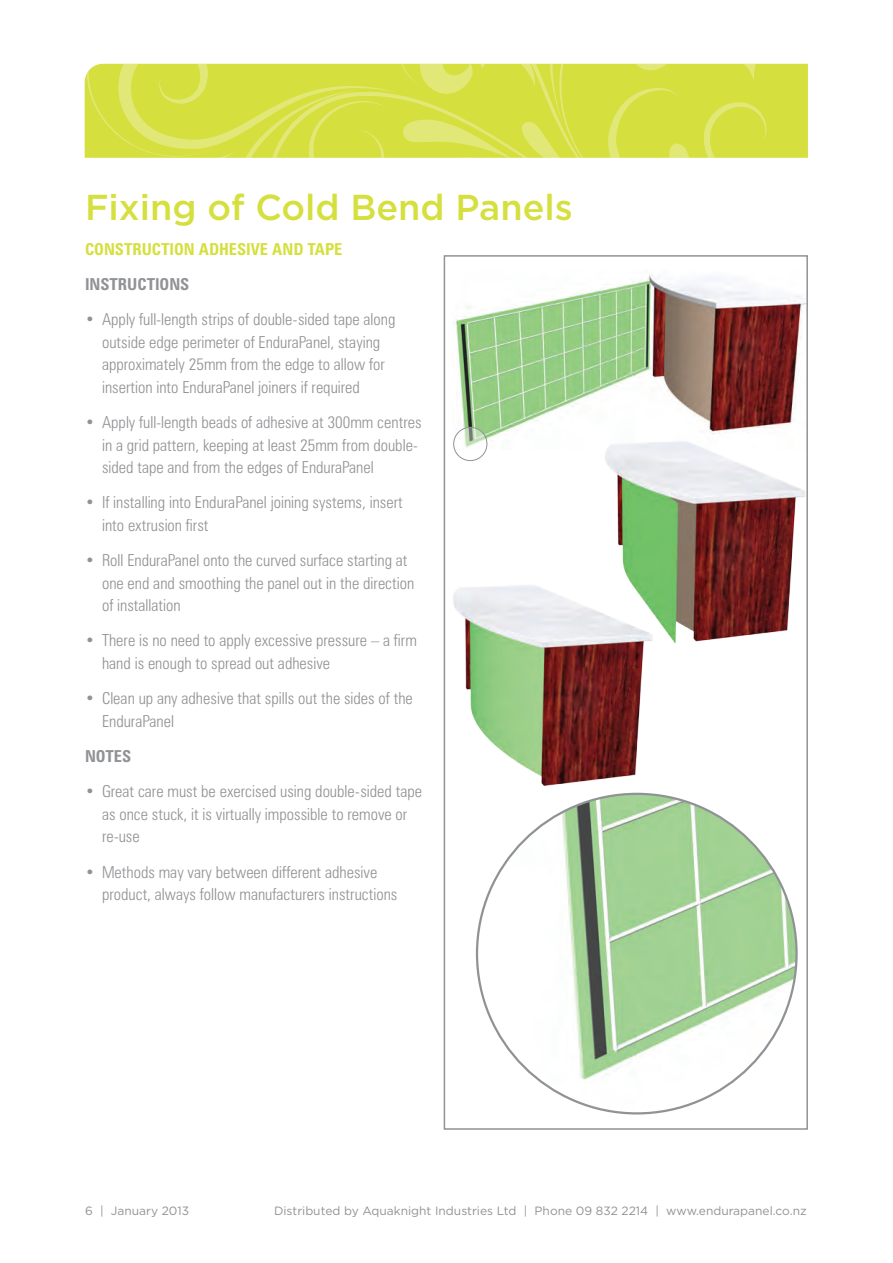
<style>
.page{position:relative;width:893px;height:1263px;background:#fff}
.page>*{position:absolute;margin:0;border:0;box-sizing:border-box;transform-origin:0 0}
.t1{font:500 36px "Gotham";color:#d5df3e}
.t2{font:300 condensed 16.5px/22.5px "Zurich BT";color:#919295}
.t3{font:700 condensed 16.5px "Zurich BT";color:#d5df3e}
.t4{font:700 condensed 16.5px "Zurich BT";color:#919295}
.t5{font:12px "Gotham";color:#919295}
</style>
<div class="page">
<svg style="left:793px;top:64px;width:15px;height:94px"></svg>
<svg style="left:85px;top:64px;width:708px;height:94px;background:#d6e047"></svg>
<img style="left:453px;top:275px;width:352px;height:174px">
<img style="left:601px;top:436px;width:204px;height:208px">
<img style="left:453px;top:578px;width:208px;height:208px">
<img style="left:477px;top:794px;width:319px;height:319px;border-radius:160px">
<div style="left:444px;top:255px;width:364px;height:875px;border:2px solid #919295"></div>
<svg style="left:454px;top:427px;width:33px;height:34px"></svg>
<div style="left:453px;top:427px;width:34px;height:34px;border:1px solid #919295;border-radius:50%"></div>
<h1 class="t1" style="left:85px;top:184px;width:489px">Fixing of Cold Bend Panels</h1>
<p class="t3" style="left:85px;top:239px;width:259px">CONSTRUCTION ADHESIVE AND TAPE</p>
<p class="t4" style="left:85px;top:274px;width:106px">INSTRUCTIONS</p>
<p class="t2" style="left:102px;top:308px;width:295px;text-indent:-17px">• Apply full-length strips of double-sided tape along outside edge perimeter of EnduraPanel, staying approximately 25mm from the edge to allow for insertion into EnduraPanel joiners if required</p>
<p class="t2" style="left:102px;top:411px;width:321px;text-indent:-17px">• Apply full-length beads of adhesive at 300mm centres in a grid pattern, keeping at least 25mm from double&shy;sided tape and from the edges of EnduraPanel</p>
<p class="t2" style="left:102px;top:491px;width:302px;text-indent:-17px">• If installing into EnduraPanel joining systems, insert into extrusion first</p>
<p class="t2" style="left:102px;top:549px;width:314px;text-indent:-17px">• Roll EnduraPanel onto the curved surface starting at one end and smoothing the panel out in the direction of installation</p>
<p class="t2" style="left:102px;top:629px;width:316px;text-indent:-17px">• There is no need to apply excessive pressure – a firm hand is enough to spread out adhesive</p>
<p class="t2" style="left:102px;top:687px;width:312px;text-indent:-17px">• Clean up any adhesive that spills out the sides of the<br>EnduraPanel</p>
<p class="t4" style="left:85px;top:746px;width:48px">NOTES</p>
<p class="t2" style="left:102px;top:780px;width:321px;text-indent:-17px">• Great care must be exercised using double-sided tape as once stuck, it is virtually impossible to remove or re-use</p>
<p class="t2" style="left:102px;top:860px;width:297px;text-indent:-17px">• Methods may vary between different adhesive product, always follow manufacturers instructions</p>
<p class="t5" style="left:85px;top:1203px;width:106px">6 | January 2013</p>
<p class="t5" style="left:274px;top:1203px;width:534px">Distributed by Aquaknight Industries Ltd | Phone 09 832 2214 | www.endurapanel.co.nz</p>
</div>
